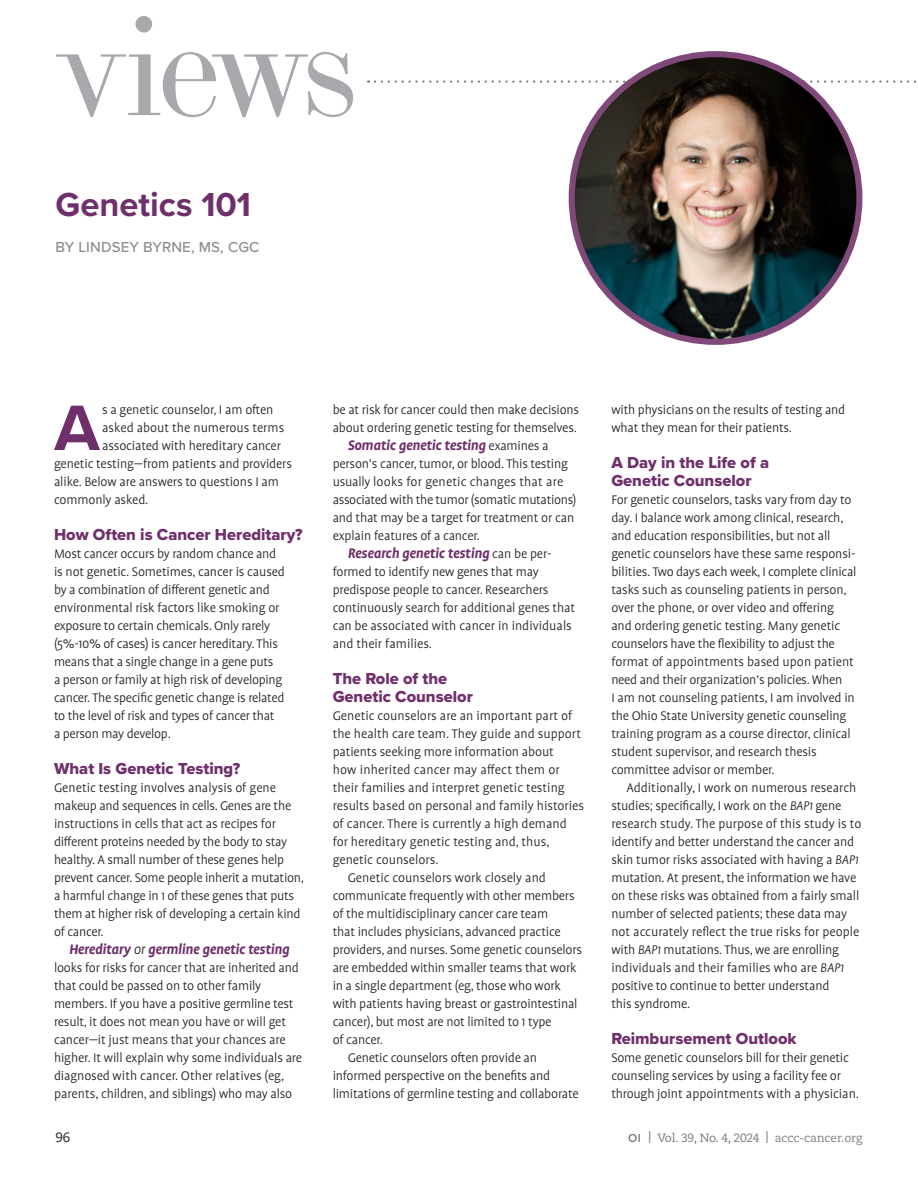
<style>
.page{position:relative;width:918px;height:1188px;background:#fff}
.page>*{position:absolute;margin:0;border:0;box-sizing:border-box;transform-origin:0 0}
.t1{font:141px "LTC Bodoni 175 Pro";letter-spacing:-.055em;color:#a8a9ad}
.Dept_Frst_Graph_Drop_Cap{font:700 66.45px "Proxima Nova";color:#6f2f6b}
.Dept_title_1stline{font:700 34.5px "Proxima Nova";color:#6f2f6b}
.Dept_Subhead{font:16.5px/18px "Proxima Nova Extrabld";color:#6f2f6b}
.Dept_body_text__indent{font:italic 700 15.75px "Profile Pro";letter-spacing:-.015em;color:#6f2f6b}
.Dept_byline{font:500 15px "Proxima Nova";letter-spacing:.01em;color:#8a8c8f}
.Dept_body_text__no_indent{font:300 14.25px/18px "Profile Pro";letter-spacing:-.015em;color:#231f20}
.Dept_body_text__indent-2{font:300 14.25px/18px "Profile Pro";letter-spacing:-.015em;color:#231f20}
.Dept_Frst_Graph_Drop_Cap-2{font:300 14.25px "Profile Pro";letter-spacing:-.01em;color:#231f20}
.t2{font:13.5px "Caecilia LT Pro 55 Roman";color:#231f20}
.t3{font:12px "Caecilia LT Pro 55 Roman";letter-spacing:-.02em;color:#76787b}
.s1{font-weight:300;color:#231f20}
.s2{font-weight:300;font-style:normal;font-size:14.25px;color:#231f20}
.s3{font-style:italic}
.s4{font-family:"Proxima Nova";font-weight:600}
.s5{font-family:"Caecilia LT Pro 75";font-weight:700}
.s6{color:#808285}
</style>
<div class="page">
<svg style="left:375px;top:80px;width:542px;height:3px"></svg>
<img style="left:572px;top:54px;width:287px;height:288px;border-radius:144px">
<h1 class="t1" style="left:54px;top:-24px;width:305px">views</h1>
<p class="Dept_title_1stline" style="left:56px;top:179px;width:197px">Genetics 101</p>
<p class="Dept_byline" style="left:56px;top:236px;width:205px">BY LINDSEY BYRNE, MS, CGC</p>
<p class="Dept_Frst_Graph_Drop_Cap" style="left:54px;top:378px;width:47px">A</p>
<p class="Dept_Frst_Graph_Drop_Cap-2" style="left:102px;top:402px;width:173px">s a genetic counselor, I am often</p>
<p class="Dept_Frst_Graph_Drop_Cap-2" style="left:102px;top:420px;width:184px">asked about the numerous terms</p>
<p class="Dept_Frst_Graph_Drop_Cap-2" style="left:102px;top:438px;width:180px">associated with hereditary cancer</p>
<p class="Dept_Frst_Graph_Drop_Cap-2" style="left:54px;top:456px;width:240px">genetic testing—from patients and providers</p>
<p class="Dept_Frst_Graph_Drop_Cap-2" style="left:54px;top:474px;width:226px">alike. Below are answers to questions I am</p>
<p class="Dept_Frst_Graph_Drop_Cap-2" style="left:54px;top:492px;width:96px">commonly asked.</p>
<p class="Dept_Subhead" style="left:54px;top:525px;width:250px">How Often is Cancer Hereditary?</p>
<p class="Dept_body_text__no_indent" style="left:54px;top:545px;width:233px">Most cancer occurs by random chance and is not genetic. Sometimes, cancer is caused by a combination of different genetic and environmental risk factors like smoking or exposure to certain chemicals. Only rarely (5%-10% of cases) is cancer hereditary. This means that a single change in a gene puts<br>a person or family at high risk of developing cancer. The specific genetic change is related to the level of risk and types of cancer that<br>a person may develop.</p>
<p class="Dept_Subhead" style="left:54px;top:759px;width:188px">What Is Genetic Testing?</p>
<p class="Dept_body_text__no_indent" style="left:54px;top:779px;width:252px">Genetic testing involves analysis of gene makeup and sequences in cells. Genes are the instructions in cells that act as recipes for different proteins needed by the body to stay healthy. A small number of these genes help prevent cancer. Some people inherit a mutation, a harmful change in 1 of these genes that puts them at higher risk of developing a certain kind of cancer.</p>
<p class="Dept_body_text__indent" style="left:69px;top:940px;width:222px">Hereditary <span class="s1">or</span> germline genetic testing</p>
<p class="Dept_body_text__indent-2" style="left:54px;top:959px;width:250px">looks for risks for cancer that are inherited and that could be passed on to other family members. If you have a positive germline test result, it does not mean you have or will get cancer—it just means that your chances are higher. It will explain why some individuals are diagnosed with cancer. Other relatives (eg, parents, children, and siblings) who may also</p>
<p class="Dept_body_text__indent-2" style="left:333px;top:401px;width:248px">be at risk for cancer could then make decisions about ordering genetic testing for themselves.</p>
<p class="Dept_body_text__indent" style="left:348px;top:436px;width:202px">Somatic genetic testing <span class="s2">examines a</span></p>
<p class="Dept_body_text__indent-2" style="left:333px;top:455px;width:245px">person’s cancer, tumor, or blood. This testing usually looks for genetic changes that are associated with the tumor (somatic mutations) and that may be a target for treatment or can explain features of a cancer.</p>
<p class="Dept_body_text__indent" style="left:348px;top:544px;width:205px">Research genetic testing <span class="s2">can be per-</span></p>
<p class="Dept_body_text__indent-2" style="left:333px;top:563px;width:244px">formed to identify new genes that may predispose people to cancer. Researchers continuously search for additional genes that can be associated with cancer in individuals and their families.</p>
<p class="Dept_Subhead" style="left:333px;top:669px;width:142px">The Role of the<br>Genetic Counselor</p>
<p class="Dept_body_text__no_indent" style="left:333px;top:707px;width:253px">Genetic counselors are an important part of the health care team. They guide and support patients seeking more information about<br>how inherited cancer may affect them or their families and interpret genetic testing results based on personal and family histories of cancer. There is currently a high demand for hereditary genetic testing and, thus, genetic counselors.</p>
<p class="Dept_body_text__indent-2" style="left:333px;top:869px;width:251px;text-indent:15px">Genetic counselors work closely and communicate frequently with other members of the multidisciplinary cancer care team<br>that includes physicians, advanced practice providers, and nurses. Some genetic counselors are embedded within smaller teams that work in a single department (eg, those who work with patients having breast or gastrointestinal cancer), but most are not limited to 1 type<br>of cancer.</p>
<p class="Dept_body_text__indent-2" style="left:333px;top:1049px;width:247px;text-indent:15px">Genetic counselors often provide an informed perspective on the benefits and limitations of germline testing and collaborate</p>
<p class="Dept_body_text__indent-2" style="left:611px;top:401px;width:235px">with physicians on the results of testing and what they mean for their patients.</p>
<p class="Dept_Subhead" style="left:611px;top:453px;width:159px">A Day in the Life of a<br>Genetic Counselor</p>
<p class="Dept_body_text__no_indent" style="left:611px;top:491px;width:247px">For genetic counselors, tasks vary from day to day. I balance work among clinical, research, and education responsibilities, but not all genetic counselors have these same responsi&shy;bilities. Two days each week, I complete clinical tasks such as counseling patients in person, over the phone, or over video and offering and ordering genetic testing. Many genetic counselors have the flexibility to adjust the format of appointments based upon patient need and their organization’s policies. When<br>I am not counseling patients, I am involved in the Ohio State University genetic counseling training program as a course director, clinical student supervisor, and research thesis committee advisor or member.</p>
<p class="Dept_body_text__indent-2" style="left:611px;top:779px;width:252px;text-indent:15px">Additionally, I work on numerous research studies; specifically, I work on the <span class="s3">BAP1</span> gene research study. The purpose of this study is to identify and better understand the cancer and skin tumor risks associated with having a <span class="s3">BAP1 </span>mutation. At present, the information we have on these risks was obtained from a fairly small number of selected patients; these data may not accurately reflect the true risks for people with <span class="s3">BAP1</span> mutations. Thus, we are enrolling individuals and their families who are <span class="s3">BAP1 </span>positive to continue to better understand<br>this syndrome.</p>
<p class="Dept_Subhead" style="left:611px;top:1029px;width:187px">Reimbursement Outlook</p>
<p class="Dept_body_text__no_indent" style="left:611px;top:1049px;width:249px">Some genetic counselors bill for their genetic counseling services by using a facility fee or through joint appointments with a physician.</p>
<p class="t2" style="left:56px;top:1128px;width:16px">96</p>
<p class="t3" style="left:628px;top:1130px;width:236px"><span class="s4">OI</span> <span class="s5">|</span> Vol. 39, No. 4, 2024 <span class="s5">|</span> <span class="s6">accc-cancer.org</span></p>
</div>
